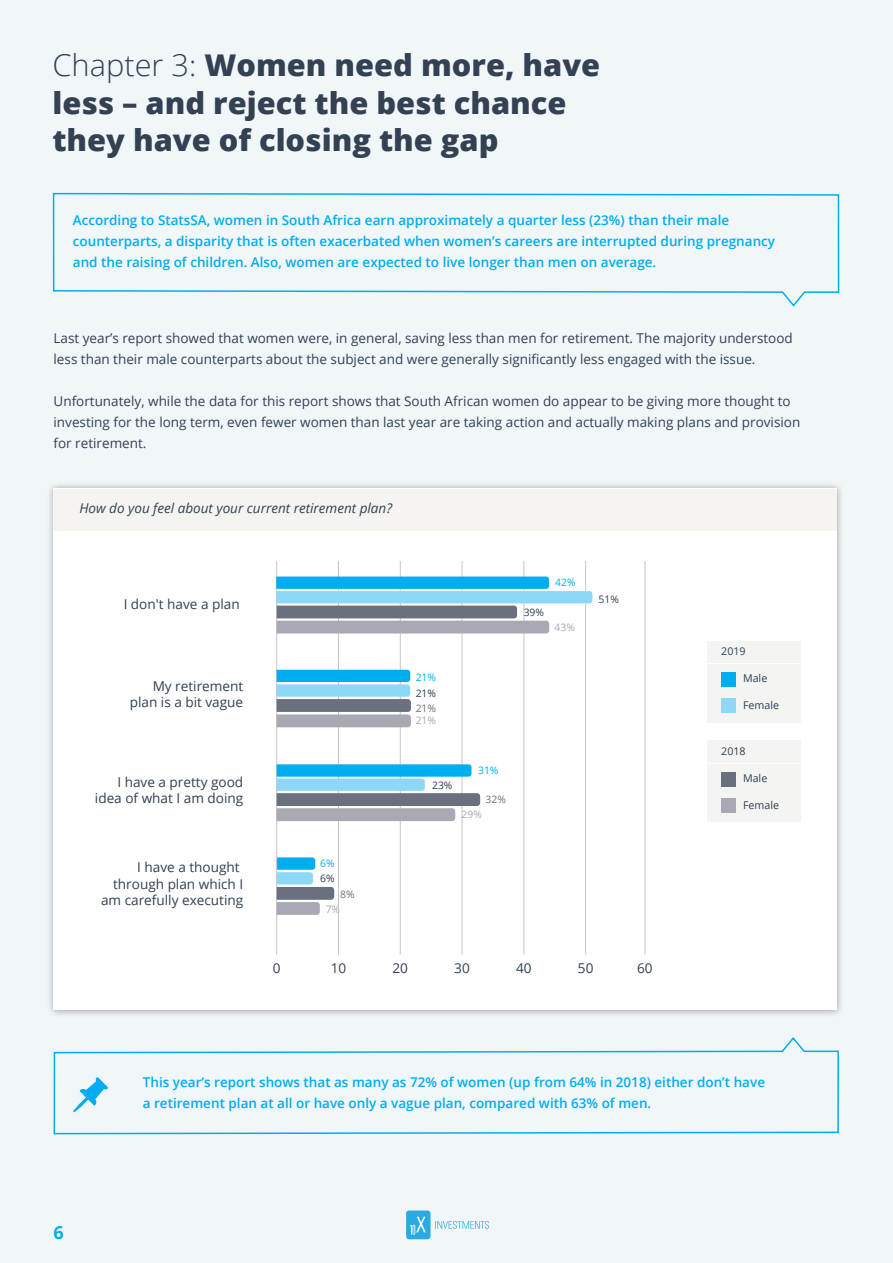
<style>
.page{position:relative;width:893px;height:1263px;background:#f1f6f9}
.page>*{position:absolute;margin:0;border:0;box-sizing:border-box;transform-origin:0 0}
.t1{font:800 30px/37.5px "Open Sans";color:#334152}
.t2{font:700 18px "Open Sans";color:#00aeef}
.t3{font:13.65px/16.4px "Open Sans";color:#304051;text-align:right}
.t4{font:13.5px/21px "Open Sans";color:#334152}
.t5{font:600 13.5px/21px "Open Sans";color:#00aeef}
.t6{font:italic 13.5px "Open Sans";color:#334152}
.t7{font:10.65px "Open Sans";color:#304051}
.t8{font:10.35px "Open Sans";color:#304051}
.t9{font:10.35px "Open Sans";color:#00aeef}
.t10{font:10.35px/12.6px "Open Sans";color:#6b707e}
.t11{font:10.35px "Open Sans";color:#a8a9b2}
.s1{font-weight:300}
.s2{color:#a8a9b2}
</style>
<div class="page">
<svg style="left:52px;top:192px;width:788px;height:115px"></svg>
<div style="left:46px;top:481px;width:799px;height:537px;background:#000;opacity:.35"></div>
<div style="left:54px;top:489px;width:783px;height:521px;background:#fff"></div>
<div style="left:706px;top:640px;width:94px;height:82px;background:#f4f4f3"></div>
<div style="left:721px;top:672px;width:14px;height:14px;background:#00aeef"></div>
<div style="left:721px;top:698px;width:14px;height:15px;background:#8dd7f7"></div>
<hr style="left:585px;top:561px;width:1px;height:393px;background:#c5c4cb">
<hr style="left:276px;top:561px;width:1px;height:393px;background:#c5c4cb">
<hr style="left:524px;top:561px;width:1px;height:393px;background:#c5c4cb">
<hr style="left:462px;top:561px;width:1px;height:393px;background:#c5c4cb">
<hr style="left:400px;top:561px;width:1px;height:393px;background:#c5c4cb">
<hr style="left:338px;top:561px;width:1px;height:393px;background:#c5c4cb">
<svg style="left:277px;top:857px;width:57px;height:58px"></svg>
<hr style="left:645px;top:561px;width:1px;height:393px;background:#c5c4cb">
<svg style="left:276px;top:576px;width:316px;height:57px"></svg>
<svg style="left:277px;top:670px;width:134px;height:57px;background:#7cb2cb"></svg>
<svg style="left:277px;top:764px;width:203px;height:57px"></svg>
<hr style="left:706px;top:663px;width:94px;height:1px;background:#fff">
<div style="left:706px;top:740px;width:94px;height:82px;background:#f4f4f3"></div>
<div style="left:721px;top:772px;width:14px;height:14px;background:#6b707e"></div>
<div style="left:721px;top:798px;width:14px;height:14px;background:#a8a9b2"></div>
<hr style="left:706px;top:763px;width:94px;height:1px;background:#fff">
<div style="left:406px;top:1210px;width:24px;height:29px;background:#29abe2;border-radius:3px"></div>
<svg style="left:410px;top:1217px;width:16px;height:18px"></svg>
<svg style="left:435px;top:1221px;width:54px;height:8px"></svg>
<div style="left:54px;top:489px;width:783px;height:41px;background:#f5f4f1"></div>
<svg style="left:53px;top:1037px;width:786px;height:98px"></svg>
<svg style="left:73px;top:1077px;width:35px;height:35px"></svg>
<p class="t1" style="left:52px;top:45px;width:549px"><span class="s1">Chapter 3:</span> Women need more, have less – and reject the best chance they have of closing the gap</p>
<p class="t5" style="left:73px;top:209px;width:704px">According to StatsSA, women in South Africa earn approximately a quarter less (23%) than their male counterparts, a disparity that is often exacerbated when women’s careers are interrupted during pregnancy and the raising of children. Also, women are expected to live longer than men on average.</p>
<p class="t4" style="left:54px;top:328px;width:741px">Last year’s report showed that women were, in general, saving less than men for retirement. The majority understood less than their male counterparts about the subject and were generally significantly less engaged with the issue.</p>
<p class="t4" style="left:54px;top:391px;width:748px">Unfortunately, while the data for this report shows that South African women do appear to be giving more thought to investing for the long term, even fewer women than last year are taking action and actually making plans and provision for retirement.</p>
<p class="t6" style="left:79px;top:498px;width:314px">How do you feel about your current retirement plan?</p>
<p class="t9" style="left:555px;top:575px;width:22px">42%</p>
<p class="t3" style="left:124px;top:595px;width:118px">I don't have a plan</p>
<p class="t8" style="left:524px;top:605px;width:22px">39%</p>
<p class="t8" style="left:599px;top:592px;width:22px">51%</p>
<p class="t11" style="left:554px;top:620px;width:22px">43%</p>
<p class="t3" style="left:130px;top:677px;width:115px">My retirement plan is a bit vague</p>
<p class="t9" style="left:416px;top:670px;width:22px">21%</p>
<p class="t8" style="left:416px;top:686px;width:22px">21%</p>
<p class="t10" style="left:416px;top:702px;width:22px">21%<br><span class="s2">21%</span></p>
<p class="t9" style="left:478px;top:763px;width:22px">31%</p>
<p class="t3" style="left:95px;top:773px;width:150px">I have a pretty good idea of what I am doing</p>
<p class="t8" style="left:432px;top:778px;width:22px">23%</p>
<p class="t10" style="left:486px;top:793px;width:22px">32%</p>
<p class="t11" style="left:461px;top:807px;width:22px">29%</p>
<p class="t3" style="left:101px;top:859px;width:144px">I have a thought through plan which I am carefully executing</p>
<p class="t9" style="left:320px;top:856px;width:16px">6%</p>
<p class="t8" style="left:320px;top:871px;width:16px">6%</p>
<p class="t10" style="left:340px;top:887px;width:16px">8%</p>
<p class="t11" style="left:326px;top:902px;width:16px">7%</p>
<p class="t3" style="left:273px;top:960px;width:9px">0</p>
<p class="t3" style="left:331px;top:960px;width:17px">10</p>
<p class="t3" style="left:392px;top:960px;width:17px">20</p>
<p class="t3" style="left:454px;top:960px;width:17px">30</p>
<p class="t3" style="left:516px;top:960px;width:17px">40</p>
<p class="t3" style="left:578px;top:960px;width:17px">50</p>
<p class="t3" style="left:637px;top:960px;width:17px">60</p>
<p class="t7" style="left:721px;top:643px;width:26px">2019</p>
<p class="t7" style="left:743px;top:671px;width:26px">Male</p>
<p class="t7" style="left:743px;top:697px;width:38px">Female</p>
<p class="t7" style="left:721px;top:743px;width:26px">2018</p>
<p class="t7" style="left:743px;top:771px;width:26px">Male</p>
<p class="t7" style="left:743px;top:797px;width:38px">Female</p>
<p class="t2" style="left:54px;top:1220px;width:12px">6</p>
<p class="t5" style="left:143px;top:1072px;width:624px">This year’s report shows that as many as 72% of women (up from 64% in 2018) either don’t have a retirement plan at all or have only a vague plan, compared with 63% of men.</p>
</div>
